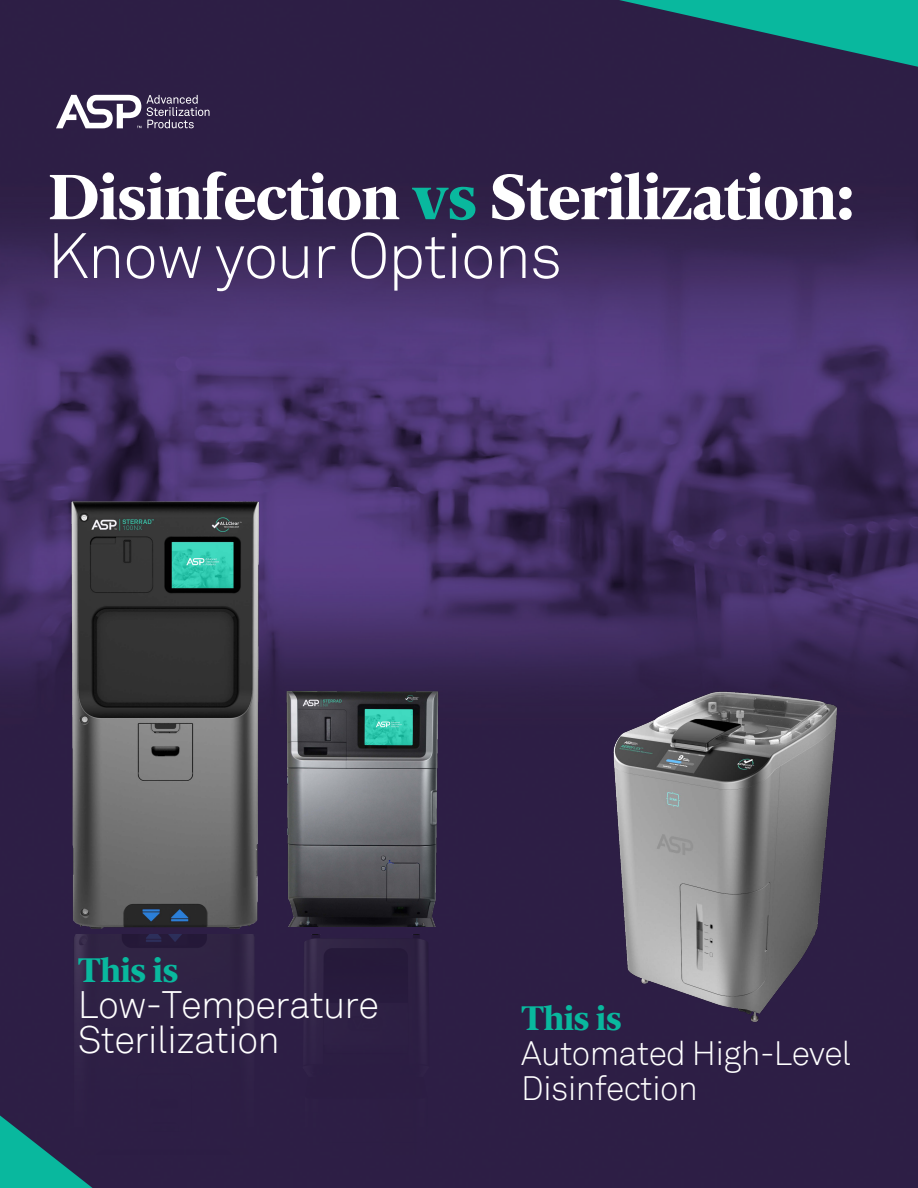
<style>
.page{position:relative;width:918px;height:1188px;background:#fff}
.page>*{position:absolute;margin:0;border:0;box-sizing:border-box;transform-origin:0 0}
.t1{font:700 63.15px "INDEPENDENT Text";letter-spacing:-.02em;color:#fff}
.t2{font:300 63.15px "Akkurat";letter-spacing:-.02em;color:#fff}
.t3{font:300 38.25px/35.2px "Akkurat";letter-spacing:-.02em;color:#fff}
.t4{font:300 33.75px "Akkurat";letter-spacing:-.02em;color:#fff}
.t5{font:700 33.75px "INDEPENDENT Text";letter-spacing:-.02em;color:#09b89e}
.s1{color:#09b89e}
</style>
<div class="page">
<img style="left:0;top:0;width:918px;height:1188px">
<svg style="left:599px;top:0;width:319px;height:74px;background:#1d5f6a"></svg>
<svg style="left:0;top:1037px;width:56px;height:151px;background:#205263"></svg>
<img style="left:56px;top:935px;width:386px;height:253px">
<svg style="left:56px;top:95px;width:154px;height:33px"></svg>
<img style="left:608px;top:685px;width:234px;height:338px">
<img style="left:65px;top:498px;width:201px;height:434px">
<img style="left:281px;top:688px;width:159px;height:239px">
<p class="t1" style="left:48px;top:157px;width:809px">Disinfection <span class="s1">vs</span> Sterilization:</p>
<p class="t2" style="left:48px;top:219px;width:516px">Know your Options</p>
<p class="t5" style="left:78px;top:949px;width:102px">This is</p>
<p class="t3" style="left:78px;top:987px;width:303px">Low-Temperature<br>Sterilization</p>
<p class="t5" style="left:521px;top:996px;width:102px">This is</p>
<p class="t4" style="left:521px;top:1033px;width:332px">Automated High-Level</p>
<p class="t4" style="left:521px;top:1068px;width:178px">Disinfection</p>
</div>
